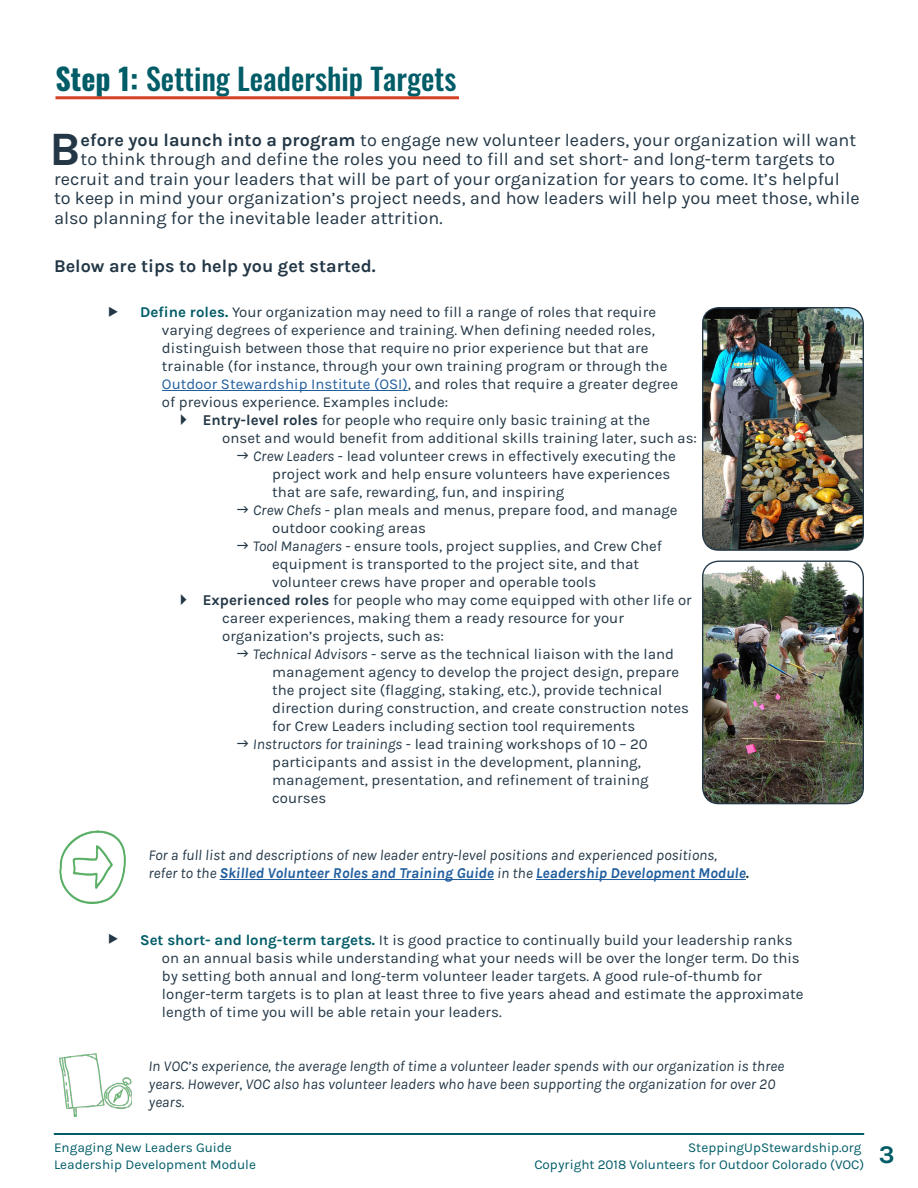
<style>
.page{position:relative;width:918px;height:1188px;background:#fff}
.page>*{position:absolute;margin:0;border:0;box-sizing:border-box;transform-origin:0 0}
.t1{font:700 48px "Karla";color:#233746}
.t2{font:500 30px "Oswald";color:#005c67}
.t3{font:18px "Karla";color:#233746}
.t4{font:700 18px "Karla";color:#233746}
.t5{font:15px/18px "Karla";color:#233746}
.t6{font:italic 15px/18px "Karla";color:#233746}
.t7{font:13.5px "Karla";color:#005c67}
.s1{font-weight:700}
.s2{font-weight:700;color:#005c67}
.s3{color:#215e9e}
.s4{font-style:italic}
.s5{font-weight:700;color:#215e9e}
</style>
<div class="page">
<hr style="left:54px;top:1133px;width:810px;height:2px;background:#015c67">
<hr style="left:162px;top:390px;width:246px;height:1px;background:#215e9e">
<hr style="left:220px;top:879px;width:274px;height:1px;background:#215e9e">
<hr style="left:536px;top:879px;width:210px;height:1px;background:#215e9e">
<hr style="left:56px;top:96px;width:403px;height:3px;background:#d44124">
<img style="left:59px;top:831px;width:67px;height:73px">
<img style="left:703px;top:562px;width:160px;height:242px">
<div style="left:702px;top:561px;width:162px;height:243px;border:1px solid #233746;border-radius:16px"></div>
<img style="left:703px;top:308px;width:160px;height:242px">
<div style="left:702px;top:307px;width:162px;height:244px;border:1px solid #233746;border-radius:16px"></div>
<img style="left:60px;top:1053px;width:72px;height:64px">
<h2 class="t2" style="left:56px;top:63px;width:402px"><span class="s1">Step 1:</span> Setting Leadership Targets</h2>
<h1 class="t1" style="left:50px;top:121px;width:33px">B</h1>
<p class="t3" style="left:81px;top:130px;width:777px"><span class="s1">efore you launch into a program</span> to engage new volunteer leaders, your organization will want</p>
<p class="t3" style="left:81px;top:149px;width:756px">to think through and define the roles you need to fill and set short- and long-term targets to</p>
<p class="t3" style="left:54px;top:169px;width:787px">recruit and train your leaders that will be part of your organization for years to come. It’s helpful</p>
<p class="t3" style="left:54px;top:188px;width:807px">to keep in mind your organization’s project needs, and how leaders will help you meet those, while</p>
<p class="t3" style="left:54px;top:208px;width:390px">also planning for the inevitable leader attrition.</p>
<p class="t4" style="left:54px;top:256px;width:323px">Below are tips to help you get started.</p>
<p class="t5" style="left:108px;top:304px;width:550px">◆ <span class="s2">Define roles.</span> Your organization may need to fill a range of roles that require</p>
<p class="t5" style="left:162px;top:322px;width:494px">varying degrees of experience and training. When defining needed roles,</p>
<p class="t5" style="left:162px;top:340px;width:488px">distinguish between those that require no prior experience but that are</p>
<p class="t5" style="left:162px;top:358px;width:507px">trainable (for instance, through your own training program or through the</p>
<p class="t5" style="left:162px;top:376px;width:518px"><span class="s3">Outdoor Stewardship Institute (OSI)</span>, and roles that require a greater degree</p>
<p class="t5" style="left:162px;top:394px;width:288px">of previous experience. Examples include:</p>
<p class="t5" style="left:203px;top:412px;width:449px"><span class="s1">Entry-level roles</span> for people who require only basic training at the</p>
<p class="t5" style="left:222px;top:430px;width:476px">onset and would benefit from additional skills training later, such as:</p>
<p class="t5" style="left:253px;top:448px;width:425px"><span class="s4">Crew Leaders</span> - lead volunteer crews in effectively executing the</p>
<p class="t5" style="left:272px;top:466px;width:400px">project work and help ensure volunteers have experiences</p>
<p class="t5" style="left:272px;top:484px;width:294px">that are safe, rewarding, fun, and inspiring</p>
<p class="t5" style="left:253px;top:502px;width:426px"><span class="s4">Crew Chefs</span> - plan meals and menus, prepare food, and manage</p>
<p class="t5" style="left:272px;top:520px;width:155px">outdoor cooking areas</p>
<p class="t5" style="left:253px;top:538px;width:411px"><span class="s4">Tool Managers</span> - ensure tools, project supplies, and Crew Chef</p>
<p class="t5" style="left:272px;top:556px;width:368px">equipment is transported to the project site, and that</p>
<p class="t5" style="left:272px;top:574px;width:326px">volunteer crews have proper and operable tools</p>
<p class="t5" style="left:203px;top:592px;width:491px"><span class="s1">Experienced roles</span> for people who may come equipped with other life or</p>
<p class="t5" style="left:222px;top:610px;width:403px">career experiences, making them a ready resource for your</p>
<p class="t5" style="left:222px;top:628px;width:223px">organization’s projects, such as:</p>
<p class="t5" style="left:253px;top:646px;width:423px"><span class="s4">Technical Advisors</span> - serve as the technical liaison with the land</p>
<p class="t5" style="left:272px;top:664px;width:408px">management agency to develop the project design, prepare</p>
<p class="t5" style="left:272px;top:682px;width:392px">the project site (flagging, staking, etc.), provide technical</p>
<p class="t5" style="left:272px;top:700px;width:418px">direction during construction, and create construction notes</p>
<p class="t5" style="left:272px;top:718px;width:365px">for Crew Leaders including section tool requirements</p>
<p class="t5" style="left:253px;top:736px;width:396px"><span class="s4">Instructors for trainings</span> - lead training workshops of 10 – 20</p>
<p class="t5" style="left:272px;top:754px;width:370px">participants and assist in the development, planning,</p>
<p class="t5" style="left:272px;top:772px;width:378px">management, presentation, and refinement of training</p>
<p class="t5" style="left:272px;top:790px;width:56px">courses</p>
<p class="t6" style="left:148px;top:847px;width:602px">For a full list and descriptions of new leader entry-level positions and experienced positions, refer to the <span class="s5">Skilled Volunteer Roles and Training Guide</span> in the <span class="s5">Leadership Development Module</span><span class="s1">.</span></p>
<p class="t5" style="left:162px;top:931px;width:643px;text-indent:-54px">◆ <span class="s2">Set short- and long-term targets.</span> It is good practice to continually build your leadership ranks on an annual basis while understanding what your needs will be over the longer term. Do this by setting both annual and long-term volunteer leader targets. A good rule-of-thumb for longer-term targets is to plan at least three to five years ahead and estimate the approximate length of time you will be able retain your leaders.</p>
<p class="t6" style="left:148px;top:1057px;width:637px">In VOC’s experience, the average length of time a volunteer leader spends with our organization is three years. However, VOC also has volunteer leaders who have been supporting the organization for over 20 years.</p>
<p class="t7" style="left:54px;top:1141px;width:179px">Engaging New Leaders Guide</p>
<p class="t7" style="left:688px;top:1141px;width:175px">SteppingUpStewardship.org</p>
<p class="t7" style="left:54px;top:1157px;width:204px">Leadership Development Module</p>
<p class="t7" style="left:534px;top:1157px;width:362px">Copyright 2018 Volunteers for Outdoor Colorado (VOC) <sup>3</sup></p>
</div>
